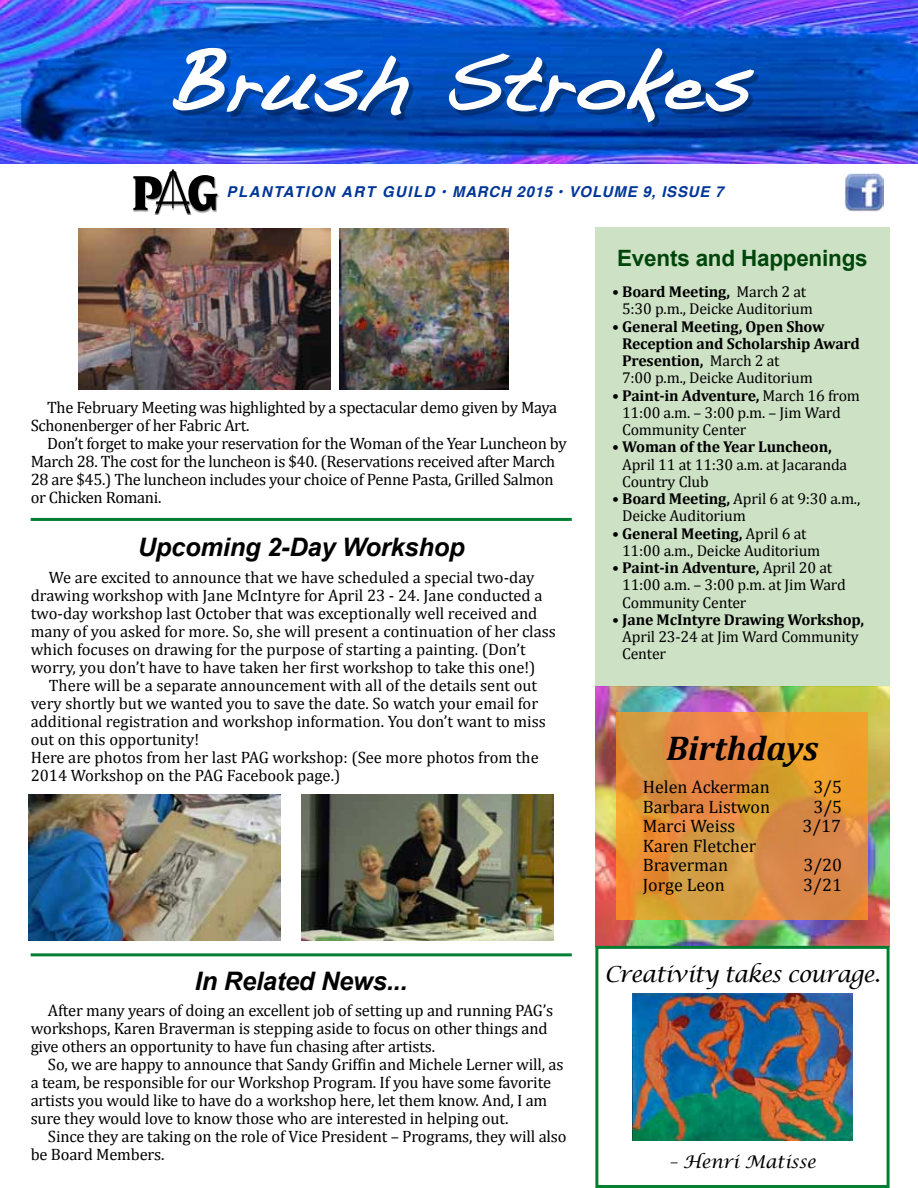
<style>
.page{position:relative;width:918px;height:1188px;background:#fff}
.page>*{position:absolute;margin:0;border:0;box-sizing:border-box;transform-origin:0 0}
.t1{font:76.05px "Handwriting Dakota";letter-spacing:.005em;color:#fff}
.t2{font:italic 700 34.5px "Cambria";color:#000}
.t3{font:italic 700 25.5px "Arial";letter-spacing:-.01em;color:#000}
.t4{font:700 22.5px "Arial";letter-spacing:-.01em;color:#00460b}
.t5{font:italic 22.2px "Lucida Calligraphy";letter-spacing:-.04em;color:#000}
.t6{font:18px/19.5px "Cambria";color:#000}
.t7{font:italic 17.7px "Lucida Calligraphy";letter-spacing:-.01em;color:#000}
.t8{font:16.5px/18px "Cambria";letter-spacing:-.01em;color:#000}
.t9{font:15.75px/17.2px "Cambria";letter-spacing:-.01em;color:#000}
.t10{font:700 15.75px/17.2px "Cambria";letter-spacing:-.01em;color:#000}
.t11{font:italic 700 15px "Helvetica";letter-spacing:.05em;color:#003698}
.s1{font-size:91.5px}
.s2{font-weight:700}
.s3{font-weight:400}
</style>
<div class="page">
<img style="left:0;top:0;width:918px;height:164px">
<svg style="left:133px;top:169px;width:84px;height:44px"></svg>
<div style="left:177px;top:53px;width:582px;height:74px;background:#000;opacity:.3"></div>
<svg style="left:171px;top:46px;width:239px;height:71px;background:#3673ca"></svg>
<svg style="left:447px;top:46px;width:309px;height:101px;background:#255fb5"></svg>
<img style="left:845px;top:173px;width:38px;height:39px">
<div style="left:595px;top:228px;width:295px;height:459px;background:#cde2c5"></div>
<hr style="left:31px;top:518px;width:541px;height:3px;background:#007f31">
<hr style="left:31px;top:953px;width:541px;height:3px;background:#007f31">
<img style="left:78px;top:229px;width:253px;height:161px">
<img style="left:340px;top:229px;width:169px;height:161px">
<img style="left:28px;top:794px;width:253px;height:146px">
<img style="left:301px;top:794px;width:253px;height:146px">
<img style="left:595px;top:686px;width:295px;height:260px">
<svg style="left:616px;top:713px;width:252px;height:207px;background:#e0923c"></svg>
<img style="left:632px;top:994px;width:221px;height:146px">
<div style="left:595px;top:946px;width:295px;height:242px;border:3px solid #007f31"></div>
<h1 class="t1" style="left:166px;top:37px;width:587px"><span class="s1">B</span>rush Strokes</h1>
<p class="t11" style="left:227px;top:180px;width:498px">PLANTATION ART GUILD • MARCH 2015 • VOLUME 9, ISSUE 7</p>
<p class="t8" style="left:31px;top:399px;width:528px;text-indent:17px">The February Meeting was highlighted by a spectacular demo given by Maya<br>Schonenberger of her Fabric Art.</p>
<p class="t8" style="left:31px;top:435px;width:537px;text-indent:17px">Don’t forget to make your reservation for the Woman of the Year Luncheon by March 28. The cost for the luncheon is $40. (Reservations received after March 28 are $45.) The luncheon includes your choice of Penne Pasta, Grilled Salmon or Chicken Romani.</p>
<h3 class="t3" style="left:138px;top:531px;width:328px">Upcoming 2-Day Workshop</h3>
<p class="t8" style="left:31px;top:568px;width:527px;text-indent:18px">We are excited to announce that we have scheduled a special two-day drawing workshop with Jane McIntyre for April 23 - 24. Jane conducted a two-day workshop last October that was exceptionally well received and many of you asked for more. So, she will present a continuation of her class which focuses on drawing for the purpose of starting a painting. (Don’t worry, you don’t have to have taken her first workshop to take this one!)</p>
<p class="t8" style="left:31px;top:676px;width:517px;text-indent:18px">There will be a separate announcement with all of the details sent out very shortly but we wanted you to save the date. So watch your email for additional registration and workshop information. You don’t want to miss out on this opportunity!<br>Here are photos from her last PAG workshop: (See more photos from the 2014 Workshop on the PAG Facebook page.)</p>
<h3 class="t4" style="left:617px;top:244px;width:252px">Events and Happenings</h3>
<p class="t9" style="left:622px;top:283px;width:192px;text-indent:-10px">• <span class="s2">Board Meeting,</span> March 2 at<br>5:30 p.m., Deicke Auditorium</p>
<p class="t10" style="left:622px;top:317px;width:239px;text-indent:-10px"><span class="s3">•</span> General Meeting, Open Show<br>Reception and Scholarship Award<br>Presention, <span class="s3">March 2 at<br>7:00 p.m., Deicke Auditorium</span></p>
<p class="t9" style="left:622px;top:387px;width:240px;text-indent:-10px">• <span class="s2">Paint-in Adventure,</span> March 16 from<br>11:00 a.m. – 3:00 p.m. – Jim Ward<br>Community Center</p>
<p class="t10" style="left:612px;top:438px;width:221px">• Woman of the Year Luncheon,</p>
<p class="t9" style="left:622px;top:456px;width:227px">April 11 at 11:30 a.m. at Jacaranda<br>Country Club</p>
<p class="t9" style="left:622px;top:490px;width:240px;text-indent:-10px">• <span class="s2">Board Meeting,</span> April 6 at 9:30 a.m.,<br>Deicke Auditorium</p>
<p class="t9" style="left:622px;top:525px;width:200px;text-indent:-10px">• <span class="s2">General Meeting,</span> April 6 at<br>11:00 a.m., Deicke Auditorium</p>
<p class="t9" style="left:622px;top:559px;width:225px;text-indent:-10px">• <span class="s2">Paint-in Adventure,</span> April 20 at<br>11:00 a.m. – 3:00 p.m. at Jim Ward<br>Community Center</p>
<p class="t9" style="left:622px;top:611px;width:244px;text-indent:-10px">• <span class="s2">Jane McIntyre Drawing Workshop,<br></span>April 23-24 at Jim Ward Community<br>Center</p>
<h2 class="t2" style="left:667px;top:728px;width:153px">Birthdays</h2>
<p class="t6" style="left:643px;top:777px;width:128px">Helen Ackerman</p>
<p class="t6" style="left:813px;top:777px;width:30px">3/5</p>
<p class="t6" style="left:643px;top:797px;width:129px">Barbara Listwon</p>
<p class="t6" style="left:813px;top:797px;width:30px">3/5</p>
<p class="t6" style="left:643px;top:816px;width:94px">Marci Weiss</p>
<p class="t6" style="left:802px;top:816px;width:40px">3/17</p>
<p class="t6" style="left:643px;top:836px;width:115px">Karen Fletcher<br>Braverman</p>
<p class="t6" style="left:803px;top:855px;width:40px">3/20</p>
<p class="t6" style="left:643px;top:875px;width:84px">Jorge Leon</p>
<p class="t6" style="left:803px;top:875px;width:40px">3/21</p>
<h3 class="t3" style="left:195px;top:965px;width:214px">In Related News...</h3>
<h3 class="t5" style="left:605px;top:960px;width:277px">Creativity takes courage.</h3>
<p class="t8" style="left:31px;top:1002px;width:524px;text-indent:17px">After many years of doing an excellent job of setting up and running PAG’s workshops, Karen Braverman is stepping aside to focus on other things and give others an opportunity to have fun chasing after artists.</p>
<p class="t8" style="left:31px;top:1056px;width:534px;text-indent:17px">So, we are happy to announce that Sandy Griffin and Michele Lerner will, as a team, be responsible for our Workshop Program. If you have some favorite artists you would like to have do a workshop here, let them know. And, I am sure they would love to know those who are interested in helping out.</p>
<p class="t8" style="left:31px;top:1128px;width:537px;text-indent:17px">Since they are taking on the role of Vice President – Programs, they will also be Board Members.</p>
<p class="t7" style="left:669px;top:1151px;width:149px">– Henri Matisse</p>
</div>
